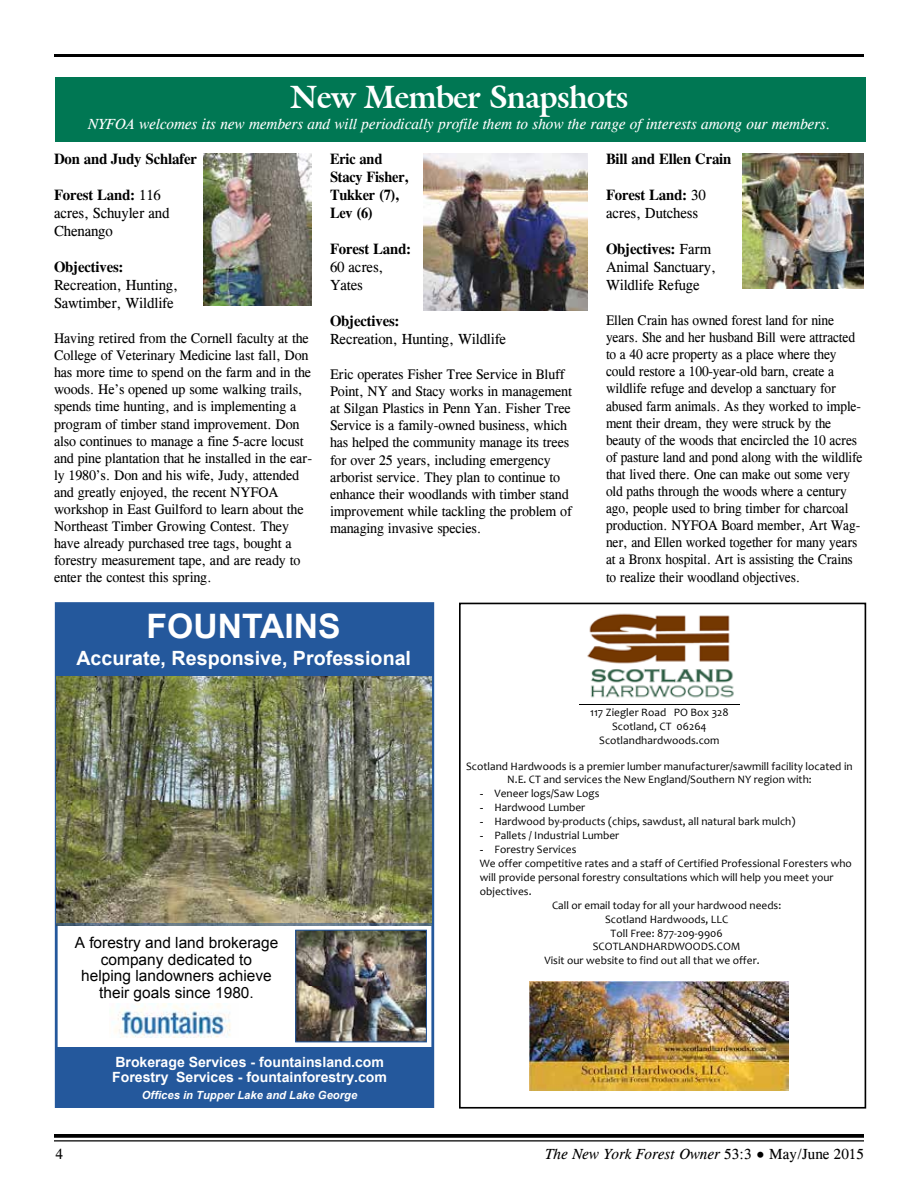
<style>
.page{position:relative;width:918px;height:1188px;background:#fff}
.page>*{position:absolute;margin:0;border:0;box-sizing:border-box;transform-origin:0 0}
.t1{font:700 33.75px "Arial";color:#fff}
.t2{font:700 31.5px "Galliard IT Cby BT";letter-spacing:-.02em;color:#fff}
.t3{font:700 19.65px "Arial";color:#fff}
.t4{font:15.45px/16.8px "Arial";color:#000;text-align:center}
.t5{font:15px/18px "Cg Times";letter-spacing:-.01em;color:#000}
.t6{font:italic 15px "Cg Times";color:#fff}
.t7{font:700 15px "Cg Times";letter-spacing:-.01em;color:#000}
.t8{font:italic 15px "Cg Times";color:#000}
.t9{font:700 15px/18px "Cg Times";letter-spacing:-.01em;color:#000;scale:.95 1}
.t10{font:14.25px/17.1px "Cg Times";letter-spacing:-.01em;color:#000}
.t11{font:14.25px/17.1px "Cg Times";letter-spacing:-.01em;color:#000;scale:.94 1}
.t12{font:700 14.1px/15.3px "Arial";color:#fff}
.t13{font:11.4px/14px "Candara";letter-spacing:.005em;color:#000;text-align:center}
.t14{font:italic 700 11.25px "Arial";color:#fff}
.s1{font-weight:700}
.s2{font-family:"Times New Roman"}
.s3{font-style:normal}
.s4{font-style:normal;font-size:12px}
</style>
<div class="page">
<svg style="left:54px;top:1134px;width:810px;height:4px;background:#0f0f0f"></svg>
<hr style="left:54px;top:1140px;width:810px;height:2px;background:#000">
<hr style="left:54px;top:54px;width:810px;height:3px;background:#000">
<div style="left:55px;top:77px;width:810px;height:65px;background:#007753"></div>
<img style="left:587px;top:613px;width:147px;height:85px">
<hr style="left:579px;top:704px;width:161px;height:1px;background:#000">
<img style="left:530px;top:982px;width:259px;height:109px">
<div style="left:459px;top:603px;width:407px;height:506px;border:2px solid #000"></div>
<svg style="left:55px;top:602px;width:379px;height:506px"></svg>
<img style="left:58px;top:930px;width:232px;height:115px">
<img style="left:109px;top:1003px;width:130px;height:35px">
<img style="left:297px;top:932px;width:128px;height:108px">
<div style="left:295px;top:930px;width:132px;height:112px;border:1px solid #24589c"></div>
<div style="left:55px;top:1047px;width:377px;height:60px;background:#24589c"></div>
<img style="left:57px;top:676px;width:375px;height:249px">
<div style="left:56px;top:604px;width:376px;height:72px;background:#24589c"></div>
<img style="left:204px;top:154px;width:108px;height:152px">
<img style="left:743px;top:154px;width:121px;height:134px">
<img style="left:424px;top:154px;width:164px;height:156px">
<h2 class="t2" style="left:290px;top:76px;width:340px">New Member Snapshots</h2>
<p class="t6" style="left:88px;top:115px;width:745px">NYFOA welcomes its new members and will periodically profile them to show the range of interests among our members.</p>
<p class="t7" style="left:54px;top:150px;width:145px">Don and Judy Schlafer</p>
<p class="t5" style="left:54px;top:186px;width:117px"><span class="s1">Forest Land:</span> 116 acres, Schuyler and<br>Chenango</p>
<p class="t7" style="left:54px;top:258px;width:71px">Objectives:</p>
<p class="t5" style="left:54px;top:276px;width:126px">Recreation, Hunting,<br>Sawtimber, Wildlife</p>
<p class="t10" style="left:54px;top:330px;width:259px">Having retired from the Cornell faculty at the College of Veterinary Medicine last fall, Don has more time to spend on the farm and in the woods. He’s opened up some walking trails, spends time hunting, and is implementing a program of timber stand improvement. Don also continues to manage a fine 5-acre locust and pine plantation that he installed in the ear&shy;ly 1980’s. Don and his wife, Judy, attended and greatly enjoyed, the recent NYFOA workshop in East Guilford to learn about the Northeast Timber Growing Contest. They have already purchased tree tags, bought a forestry measurement tape, and are ready to enter the contest this spring.</p>
<p class="t9" style="left:330px;top:150px;width:85px">Eric and<br>Stacy Fisher,<br>Tukker (7),<br>Lev (6)</p>
<p class="t7" style="left:330px;top:240px;width:83px">Forest Land:</p>
<p class="t5" style="left:330px;top:258px;width:55px">60 acres,<br>Yates</p>
<p class="t7" style="left:330px;top:312px;width:71px">Objectives:</p>
<p class="t5" style="left:330px;top:330px;width:178px">Recreation, Hunting, Wildlife</p>
<p class="t10" style="left:330px;top:366px;width:244px">Eric operates Fisher Tree Service in Bluff Point, NY and Stacy works in management at Silgan Plastics in Penn Yan. Fisher Tree Service is a family-owned business, which has helped the community manage its trees for over 25 years, including emergency arborist service. They plan to continue to enhance their woodlands with timber stand improvement while tackling the problem of managing invasive species.</p>
<h1 class="t1" style="left:147px;top:602px;width:196px">FOUNTAINS</h1>
<h3 class="t3" style="left:76px;top:644px;width:336px">Accurate, Responsive, Professional</h3>
<p class="t7" style="left:606px;top:150px;width:127px">Bill and Ellen Crain</p>
<p class="t5" style="left:606px;top:186px;width:101px"><span class="s1">Forest Land:</span> 30 acres, Dutchess</p>
<p class="t5" style="left:606px;top:240px;width:112px"><span class="s1">Objectives:</span> Farm<br>Animal Sanctuary,<br>Wildlife Refuge</p>
<p class="t11" style="left:606px;top:312px;width:274px">Ellen Crain has owned forest land for nine years. She and her husband Bill were attracted to a 40 acre property as a place where they could restore a 100-year-old barn, create a wildlife refuge and develop a sanctuary for abused farm animals. As they worked to imple&shy;ment their dream, they were struck by the beauty of the woods that encircled the 10 acres of pasture land and pond along with the wildlife that lived there. One can make out some very old paths through the woods where a century ago, people used to bring timber for charcoal production. NYFOA Board member, Art Wag&shy;ner, and Ellen worked together for many years at a Bronx hospital. Art is assisting the Crains to realize their woodland objectives.</p>
<p class="t4" style="left:75px;top:934px;width:205px">A forestry and land brokerage company dedicated to helping landowners achieve their goals since 1980.</p>
<p class="t12" style="left:112px;top:1054px;width:276px">Brokerage Services - fountainsland.com<br>Forestry Services - fountainforestry.com</p>
<p class="t14" style="left:142px;top:1087px;width:217px">Offices in Tupper Lake and Lake George</p>
<p class="t13" style="left:590px;top:705px;width:140px">117 Ziegler Road PO Box 328<br>Scotland, CT 06264<br>Scotlandhardwoods.com</p>
<p class="t13" style="left:466px;top:759px;width:388px">Scotland Hardwoods is a premier lumber manufacturer/sawmill facility located in<br>N.E. CT and services the New England/Southern NY region with:</p>
<p class="t13" style="left:480px;top:787px;width:121px"><span class="s2">-</span> Veneer logs/Saw Logs</p>
<p class="t13" style="left:480px;top:801px;width:107px"><span class="s2">-</span> Hardwood Lumber</p>
<p class="t13" style="left:480px;top:815px;width:317px"><span class="s2">-</span> Hardwood by--‐products (chips, sawdust, all natural bark mulch)</p>
<p class="t13" style="left:480px;top:828px;width:141px"><span class="s2">-</span> Pallets / Industrial Lumber</p>
<p class="t13" style="left:480px;top:842px;width:98px"><span class="s2">-</span> Forestry Services</p>
<p class="t13" style="left:480px;top:856px;width:374px">We offer competitive rates and a staff of Certified Professional Foresters who</p>
<p class="t13" style="left:480px;top:870px;width:355px">will provide personal forestry consultations which will help you meet your</p>
<p class="t13" style="left:480px;top:884px;width:53px">objectives.</p>
<p class="t13" style="left:552px;top:898px;width:231px">Call or email today for all your hardwood needs:</p>
<p class="t13" style="left:605px;top:912px;width:125px">Scotland Hardwoods, LLC</p>
<p class="t13" style="left:611px;top:926px;width:114px">Toll Free: 877--‐209--‐9906</p>
<p class="t13" style="left:593px;top:940px;width:149px">SCOTLANDHARDWOODS.COM</p>
<p class="t13" style="left:545px;top:954px;width:217px">Visit our website to find out all that we offer.</p>
<p class="t5" style="left:56px;top:1145px;width:9px">4</p>
<p class="t8" style="left:545px;top:1145px;width:320px">The New York Forest Owner <span class="s3">53:3</span> <span class="s4">•</span> <span class="s3">May/June 2015</span></p>
</div>
